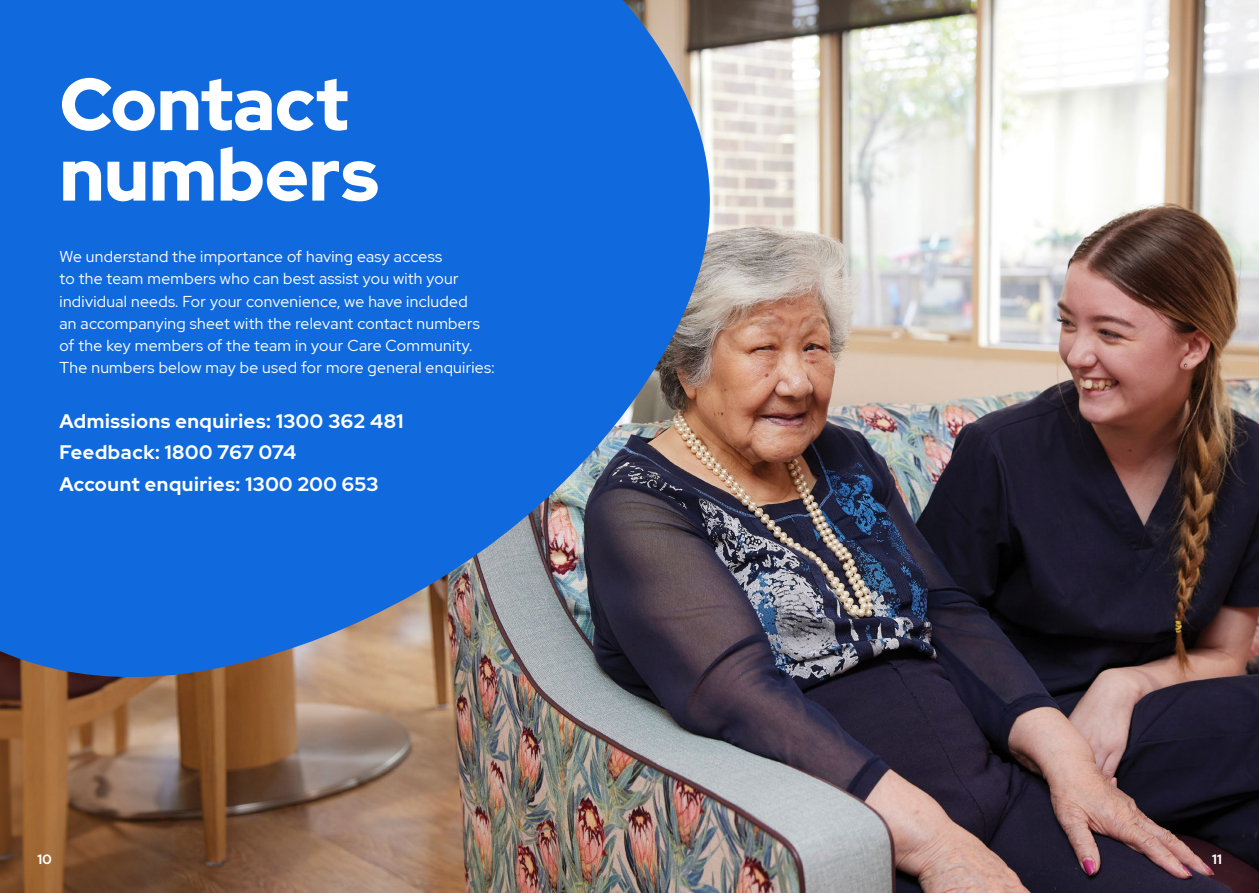
<style>
.page{position:relative;width:1259px;height:893px;background:#fff}
.page>*{position:absolute;margin:0;border:0;box-sizing:border-box;transform-origin:0 0}
.t1{font:900 73.5px/70.5px "Red Hat Display";color:#fff}
.t2{font:700 19.5px/31.5px "Red Hat Display";letter-spacing:.03em;color:#fff}
.t3{font:15.75px/22.2px "Red Hat Display";letter-spacing:.02em;color:#fff}
.t4{font:700 13.5px "Red Hat Display";color:#fff}
</style>
<div class="page">
<img style="left:0;top:0;width:1259px;height:893px">
<svg style="left:0;top:0;width:744px;height:692px;background:#296cc6"></svg>
<h1 class="t1" style="left:60px;top:69px;width:320px">Contact numbers</h1>
<p class="t3" style="left:60px;top:245px;width:437px">We understand the importance of having easy access<br>to the team members who can best assist you with your individual needs. For your convenience, we have included<br>an accompanying sheet with the relevant contact numbers of the key members of the team in your Care Community.<br>The numbers below may be used for more general enquiries:</p>
<p class="t2" style="left:60px;top:405px;width:345px">Admissions enquiries: 1300 362 481<br>Feedback: 1800 767 074<br>Account enquiries: 1300 200 653</p>
<p class="t4" style="left:37px;top:851px;width:16px">10</p>
<p class="t4" style="left:1212px;top:851px;width:11px">11</p>
</div>
